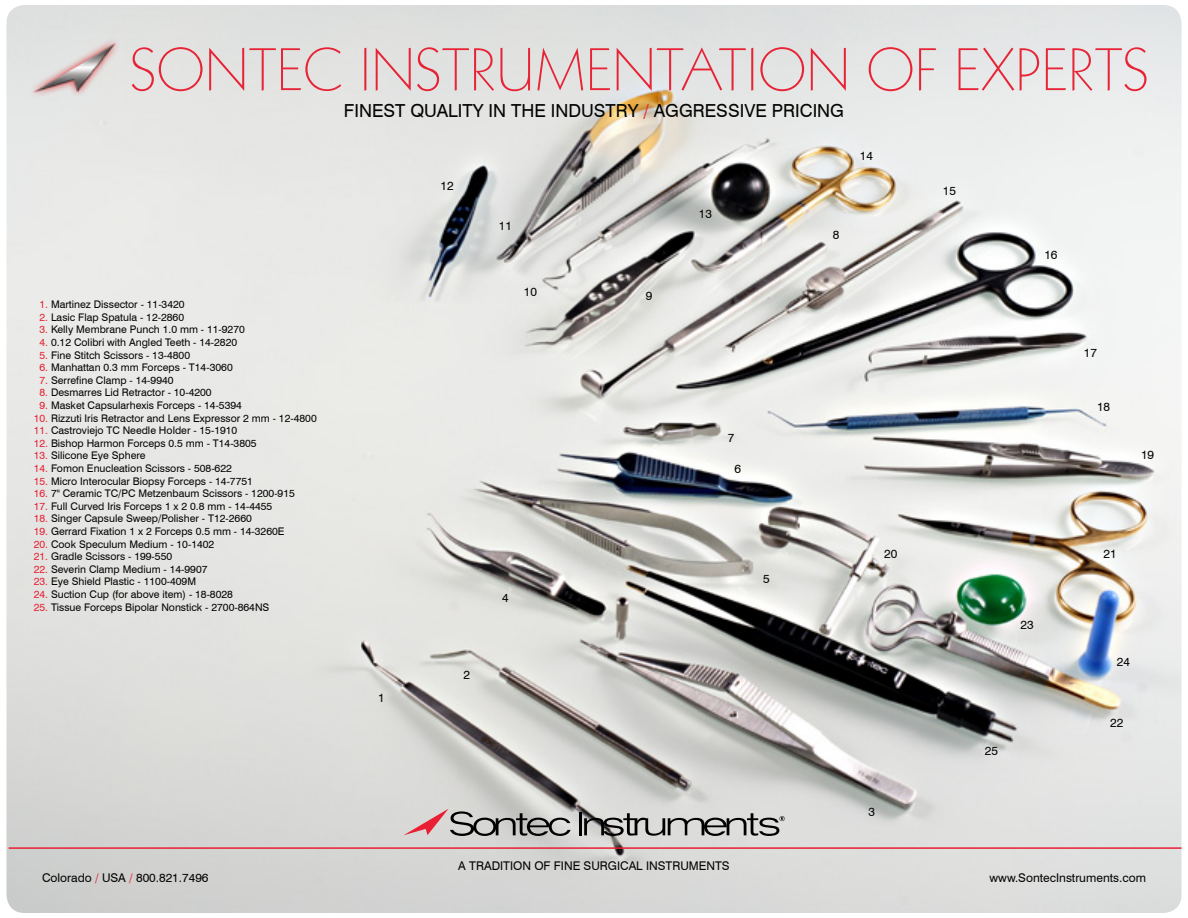
<style>
.page{position:relative;width:1188px;height:918px;background:#fff}
.page>*{position:absolute;margin:0;border:0;box-sizing:border-box;transform-origin:0 0}
.t1{font:58.5px "Geometric 231 BT Light C";color:#e72335}
.t2{font:18px "Swiss 721 BT";color:#040503}
.t3{font:12px "Swiss 721 BT";color:#040503}
.t4{font:10.5px "Swiss 721 BT";color:#040503}
.s1{color:#e72335}
</style>
<div class="page">
<img style="left:6px;top:5px;width:1176px;height:908px">
<img style="left:23px;top:34px;width:102px;height:67px">
<hr style="left:9px;top:847px;width:1173px;height:2px;background:#ea1f34">
<svg style="left:403px;top:809px;width:168px;height:27px;background:#aea4a3"></svg>
<hr style="left:579px;top:812px;width:3px;height:23px;background:#000">
<svg style="left:584px;top:813px;width:201px;height:23px;background:#9c9c9a"></svg>
<p class="t1" style="left:130px;top:32px;width:1021px">SONTEC INSTRUMENTATION OF EXPERTS</p>
<p class="t4" style="left:40px;top:298px;width:147px"><span class="s1">1.</span> Martinez Dissector - 11-3420</p>
<p class="t4" style="left:40px;top:311px;width:146px"><span class="s1">2.</span> Lasic Flap Spatula - 12-2860</p>
<p class="t4" style="left:40px;top:323px;width:207px"><span class="s1">3.</span> Kelly Membrane Punch 1.0 mm - 11-9270</p>
<p class="t4" style="left:40px;top:336px;width:199px"><span class="s1">4.</span> 0.12 Colibri with Angled Teeth - 14-2820</p>
<p class="t4" style="left:40px;top:348px;width:152px"><span class="s1">5.</span> Fine Stitch Scissors - 13-4800</p>
<p class="t4" style="left:40px;top:361px;width:195px"><span class="s1">6.</span> Manhattan 0.3 mm Forceps - T14-3060</p>
<p class="t4" style="left:40px;top:374px;width:136px"><span class="s1">7.</span> Serrefine Clamp - 14-9940</p>
<p class="t4" style="left:40px;top:386px;width:174px"><span class="s1">8.</span> Desmarres Lid Retractor - 10-4200</p>
<p class="t4" style="left:40px;top:399px;width:204px"><span class="s1">9.</span> Masket Capsularhexis Forceps - 14-5394</p>
<p class="t4" style="left:34px;top:411px;width:285px"><span class="s1">10.</span> Rizzuti Iris Retractor and Lens Expressor 2 mm - 12-4800</p>
<p class="t4" style="left:34px;top:424px;width:205px"><span class="s1">11.</span> Castroviejo TC Needle Holder - 15-1910</p>
<p class="t4" style="left:34px;top:437px;width:224px"><span class="s1">12.</span> Bishop Harmon Forceps 0.5 mm - T14-3805</p>
<p class="t4" style="left:34px;top:449px;width:113px"><span class="s1">13.</span> Silicone Eye Sphere</p>
<p class="t4" style="left:34px;top:462px;width:200px"><span class="s1">14.</span> Fomon Enucleation Scissors - 508-622</p>
<p class="t4" style="left:34px;top:474px;width:221px"><span class="s1">15.</span> Micro Interocular Biopsy Forceps - 14-7751</p>
<p class="t4" style="left:34px;top:487px;width:263px"><span class="s1">16.</span> 7" Ceramic TC/PC Metzenbaum Scissors - 1200-915</p>
<p class="t4" style="left:34px;top:500px;width:240px"><span class="s1">17.</span> Full Curved Iris Forceps 1 x 2 0.8 mm - 14-4455</p>
<p class="t4" style="left:34px;top:512px;width:220px"><span class="s1">18.</span> Singer Capsule Sweep/Polisher - T12-2660</p>
<p class="t4" style="left:34px;top:525px;width:252px"><span class="s1">19.</span> Gerrard Fixation 1 x 2 Forceps 0.5 mm - 14-3260E</p>
<p class="t4" style="left:34px;top:537px;width:182px"><span class="s1">20.</span> Cook Speculum Medium - 10-1402</p>
<p class="t4" style="left:34px;top:550px;width:140px"><span class="s1">21.</span> Gradle Scissors - 199-550</p>
<p class="t4" style="left:34px;top:563px;width:175px"><span class="s1">22.</span> Severin Clamp Medium - 14-9907</p>
<p class="t4" style="left:34px;top:575px;width:164px"><span class="s1">23.</span> Eye Shield Plastic - 1100-409M</p>
<p class="t4" style="left:34px;top:588px;width:201px"><span class="s1">24.</span> Suction Cup (for above item) - 18-8028</p>
<p class="t4" style="left:34px;top:600px;width:237px"><span class="s1">25.</span> Tissue Forceps Bipolar Nonstick - 2700-864NS</p>
<p class="t2" style="left:344px;top:100px;width:502px">FINEST QUALITY IN THE INDUSTRY <span class="s1">/</span> AGGRESSIVE PRICING</p>
<p class="t3" style="left:441px;top:179px;width:15px">12</p>
<p class="t3" style="left:499px;top:218px;width:15px">11</p>
<p class="t3" style="left:699px;top:206px;width:15px">13</p>
<p class="t3" style="left:833px;top:228px;width:8px">8</p>
<p class="t3" style="left:860px;top:149px;width:15px">14</p>
<p class="t3" style="left:524px;top:284px;width:15px">10</p>
<p class="t3" style="left:646px;top:289px;width:8px">9</p>
<p class="t3" style="left:728px;top:431px;width:8px">7</p>
<p class="t3" style="left:734px;top:461px;width:8px">6</p>
<p class="t3" style="left:943px;top:183px;width:15px">15</p>
<p class="t3" style="left:1044px;top:247px;width:15px">16</p>
<p class="t3" style="left:1084px;top:345px;width:15px">17</p>
<p class="t3" style="left:1097px;top:399px;width:15px">18</p>
<p class="t3" style="left:1141px;top:447px;width:15px">19</p>
<p class="t3" style="left:378px;top:690px;width:8px">1</p>
<p class="t3" style="left:463px;top:667px;width:8px">2</p>
<p class="t3" style="left:502px;top:590px;width:8px">4</p>
<p class="t3" style="left:763px;top:571px;width:8px">5</p>
<p class="t3" style="left:458px;top:858px;width:273px">A TRADITION OF FINE SURGICAL INSTRUMENTS</p>
<p class="t3" style="left:884px;top:546px;width:15px">20</p>
<p class="t3" style="left:1104px;top:546px;width:15px">21</p>
<p class="t3" style="left:868px;top:805px;width:8px">3</p>
<p class="t3" style="left:1021px;top:617px;width:15px">23</p>
<p class="t3" style="left:985px;top:744px;width:15px">25</p>
<p class="t3" style="left:1117px;top:654px;width:15px">24</p>
<p class="t3" style="left:1110px;top:715px;width:15px">22</p>
<p class="t3" style="left:42px;top:870px;width:168px">Colorado <span class="s1">/</span> USA <span class="s1">/</span> 800.821.7496</p>
<p class="t3" style="left:990px;top:870px;width:158px">www.SontecInstruments.com</p>
</div>
